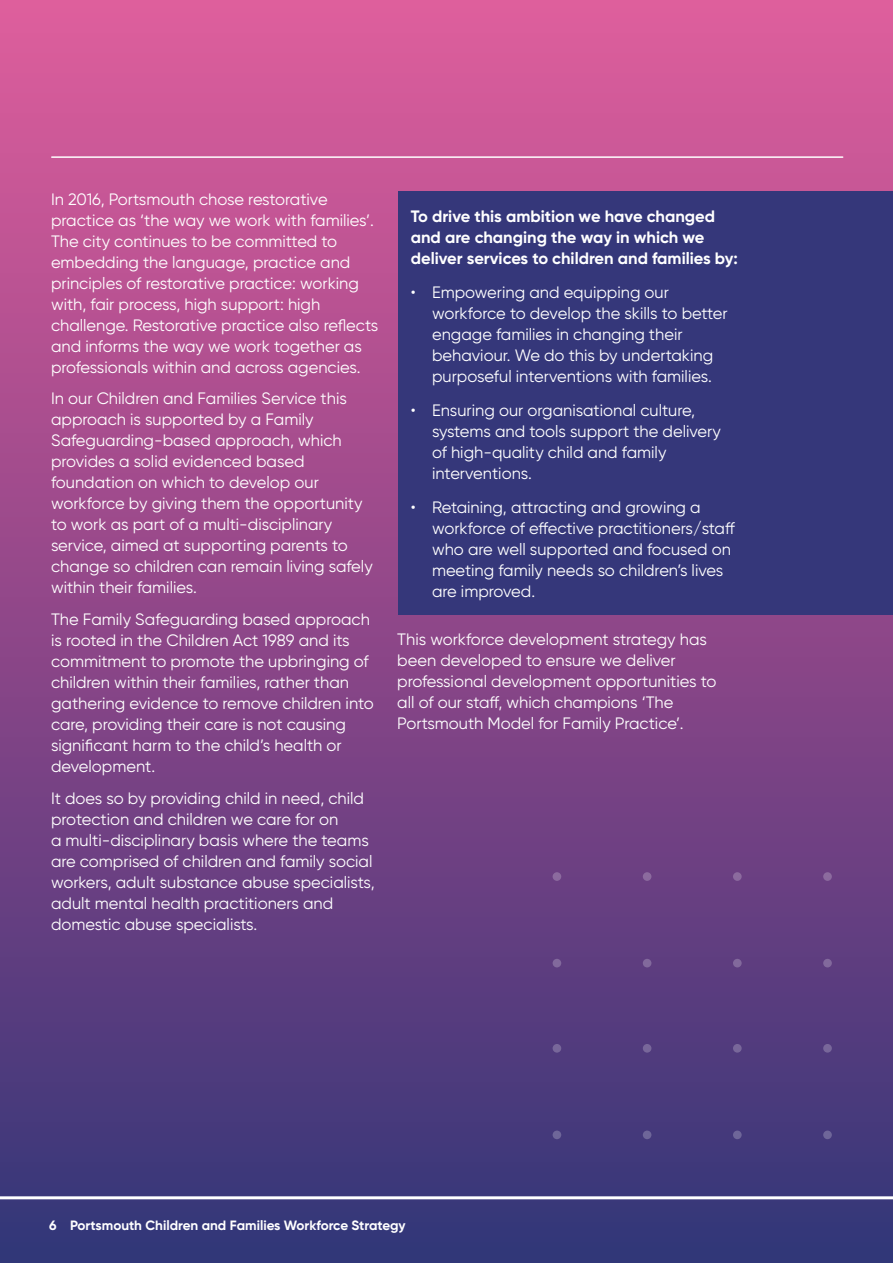
<style>
.page{position:relative;width:893px;height:1263px;background:#fff}
.page>*{position:absolute;margin:0;border:0;box-sizing:border-box;transform-origin:0 0}
.t1{font:16.5px/21px "Gilroy";color:#fff}
.t2{font:700 16.5px/21px "Gilroy";color:#fff}
.t3{font:700 13.5px "Gilroy";color:#fff}
</style>
<div class="page">
<div style="left:0;top:0;width:893px;height:1263px;background:linear-gradient(to bottom,#e25c9b,#353377)"></div>
<div style="left:398px;top:191px;width:495px;height:423px;background:#35377a"></div>
<div style="left:553px;top:872px;width:8px;height:9px;background:#8c6b9e;border-radius:50%"></div>
<div style="left:553px;top:959px;width:8px;height:8px;background:#82699c;border-radius:50%"></div>
<div style="left:643px;top:872px;width:8px;height:9px;background:#8c6b9e;border-radius:50%"></div>
<div style="left:643px;top:959px;width:8px;height:8px;background:#82699c;border-radius:50%"></div>
<svg style="left:733px;top:872px;width:9px;height:9px"></svg>
<div style="left:733px;top:959px;width:9px;height:8px;background:#82699c;border-radius:50%"></div>
<svg style="left:823px;top:872px;width:9px;height:9px"></svg>
<div style="left:823px;top:959px;width:9px;height:8px;background:#82699c;border-radius:50%"></div>
<div style="left:553px;top:1044px;width:8px;height:8px;background:#78679a;border-radius:50%"></div>
<div style="left:553px;top:1130px;width:8px;height:9px;background:#6e6699;border-radius:50%"></div>
<div style="left:643px;top:1044px;width:8px;height:8px;background:#78679a;border-radius:50%"></div>
<div style="left:643px;top:1130px;width:8px;height:9px;background:#6e6699;border-radius:50%"></div>
<div style="left:733px;top:1044px;width:9px;height:8px;background:#78679a;border-radius:50%"></div>
<svg style="left:733px;top:1130px;width:9px;height:9px"></svg>
<div style="left:823px;top:1044px;width:9px;height:8px;background:#78679a;border-radius:50%"></div>
<div style="left:823px;top:1130px;width:9px;height:9px;background:#6e6699;border-radius:50%"></div>
<hr style="left:52px;top:156px;width:791px;height:2px;background:#fff">
<div style="left:0;top:1199px;width:893px;height:64px;background:#343779"></div>
<hr style="left:0;top:1196px;width:893px;height:3px;background:#fff">
<p class="t1" style="left:51px;top:188px;width:329px">In 2016, Portsmouth chose restorative practice as ‘the way we work with families’.<br>The city continues to be committed to embedding the language, practice and principles of restorative practice: working with, fair process, high support: high challenge. Restorative practice also reflects and informs the way we work together as professionals within and across agencies.</p>
<p class="t1" style="left:51px;top:388px;width:323px">In our Children and Families Service this approach is supported by a Family Safeguarding-based approach, which provides a solid evidenced based foundation on which to develop our workforce by giving them the opportunity to work as part of a multi-disciplinary service, aimed at supporting parents to change so children can remain living safely within their families.</p>
<p class="t1" style="left:51px;top:608px;width:324px">The Family Safeguarding based approach is rooted in the Children Act 1989 and its commitment to promote the upbringing of children within their families, rather than gathering evidence to remove children into care, providing their care is not causing significant harm to the child’s health or development.</p>
<p class="t1" style="left:51px;top:787px;width:325px">It does so by providing child in need, child protection and children we care for on<br>a multi-disciplinary basis where the teams are comprised of children and family social workers, adult substance abuse specialists, adult mental health practitioners and domestic abuse specialists.</p>
<p class="t2" style="left:411px;top:206px;width:329px">To drive this ambition we have changed and are changing the way in which we deliver services to children and families by:</p>
<p class="t1" style="left:432px;top:282px;width:297px;text-indent:-21px">• Empowering and equipping our workforce to develop the skills to better engage families in changing their behaviour. We do this by undertaking purposeful interventions with families.</p>
<p class="t1" style="left:432px;top:399px;width:290px;text-indent:-21px">• Ensuring our organisational culture, systems and tools support the delivery of high-quality child and family interventions.</p>
<p class="t1" style="left:432px;top:496px;width:304px;text-indent:-21px">• Retaining, attracting and growing a workforce of effective practitioners/staff who are well supported and focused on meeting family needs so children’s lives are improved.</p>
<p class="t1" style="left:397px;top:628px;width:321px">This workforce development strategy has been developed to ensure we deliver professional development opportunities to all of our staff, which champions ‘The Portsmouth Model for Family Practice’.</p>
<p class="t3" style="left:49px;top:1217px;width:358px">6 Portsmouth Children and Families Workforce Strategy</p>
</div>
